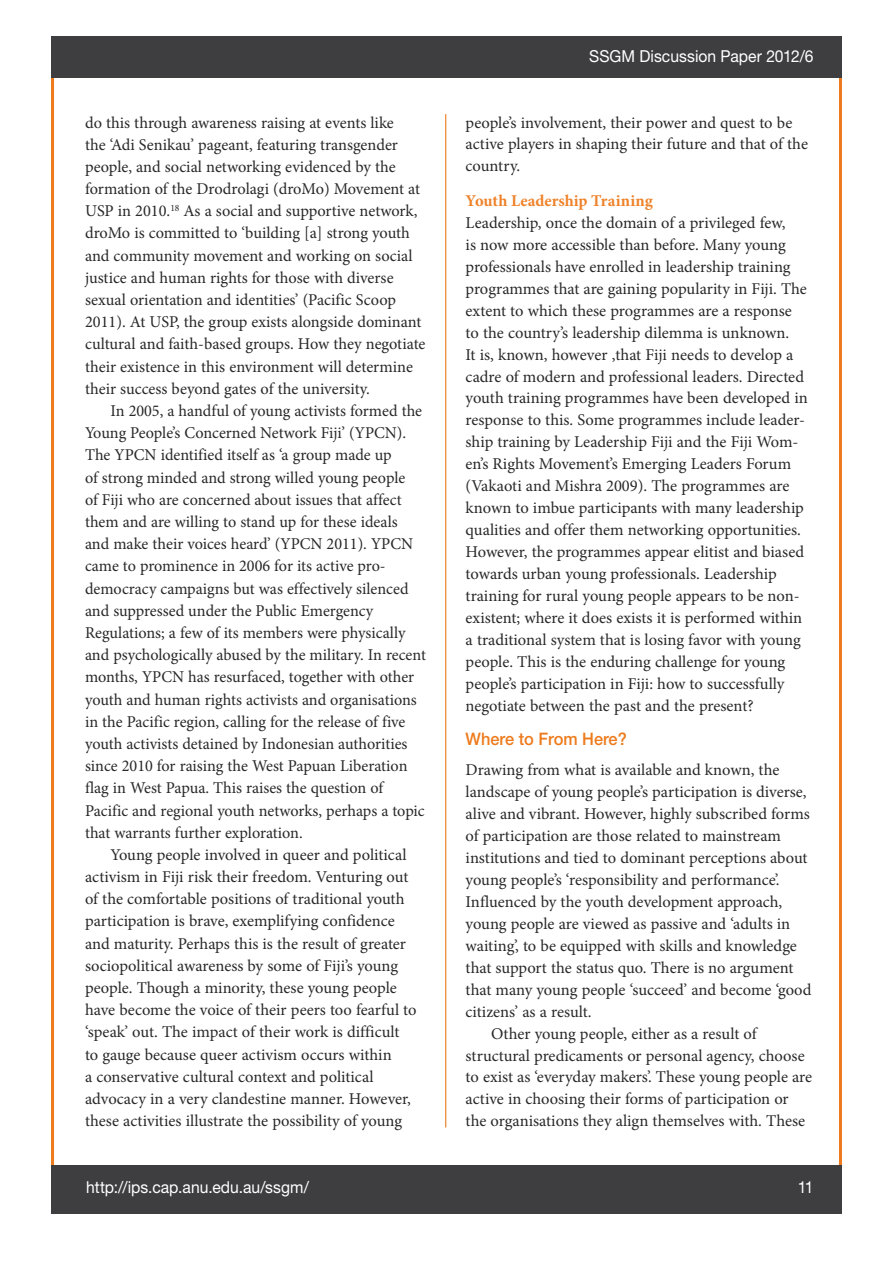
<style>
.page{position:relative;width:893px;height:1263px;background:#fff}
.page>*{position:absolute;margin:0;border:0;box-sizing:border-box;transform-origin:0 0}
.t1{font:500 17.25px "Helvetica Neue LT Std";color:#ed7b1d;scale:.95 1}
.t2{font:16.5px/22.2px "Minion Pro";color:#282829}
.t3{font:16.5px "Helvetica Neue LT Std";color:#fff;scale:.95 1}
.t4{font:700 16.5px "Minion Pro";color:#ef8229}
</style>
<div class="page">
<div style="left:51px;top:1165px;width:790px;height:49px;background:#3e3d40"></div>
<hr style="left:445px;top:114px;width:1px;height:1013px;background:#ed7b1d">
<div style="left:51px;top:36px;width:791px;height:42px;background:#3e3d40"></div>
<p class="t2" style="left:85px;top:111px;width:342px">do this through awareness raising at events like<br>the ‘Adi Senikau’ pageant, featuring transgender people, and social networking evidenced by the formation of the Drodrolagi (droMo) Movement at USP in 2010.<sup>18</sup> As a social and supportive network, droMo is committed to ‘building [a] strong youth and community movement and working on social justice and human rights for those with diverse sexual orientation and identities’ (Pacific Scoop 2011). At USP, the group exists alongside dominant cultural and faith-based groups. How they negotiate their existence in this environment will determine their success beyond gates of the university.</p>
<p class="t2" style="left:85px;top:400px;width:342px;text-indent:26px">In 2005, a handful of young activists formed the Young People’s Concerned Network Fiji’ (YPCN).<br>The YPCN identified itself as ‘a group made up<br>of strong minded and strong willed young people<br>of Fiji who are concerned about issues that affect them and are willing to stand up for these ideals and make their voices heard’ (YPCN 2011). YPCN came to prominence in 2006 for its active pro&shy;democracy campaigns but was effectively silenced and suppressed under the Public Emergency Regulations; a few of its members were physically and psychologically abused by the military. In recent months, YPCN has resurfaced, together with other youth and human rights activists and organisations in the Pacific region, calling for the release of five youth activists detained by Indonesian authorities since 2010 for raising the West Papuan Liberation flag in West Papua. This raises the question of Pacific and regional youth networks, perhaps a topic that warrants further exploration.</p>
<p class="t2" style="left:85px;top:843px;width:333px;text-indent:26px">Young people involved in queer and political activism in Fiji risk their freedom. Venturing out of the comfortable positions of traditional youth participation is brave, exemplifying confidence and maturity. Perhaps this is the result of greater sociopolitical awareness by some of Fiji’s young people. Though a minority, these young people have become the voice of their peers too fearful to ‘speak’ out. The impact of their work is difficult to gauge because queer activism occurs within<br>a conservative cultural context and political advocacy in a very clandestine manner. However, these activities illustrate the possibility of young</p>
<p class="t3" style="left:589px;top:47px;width:238px">SSGM Discussion Paper 2012/6</p>
<p class="t2" style="left:466px;top:111px;width:344px">people’s involvement, their power and quest to be active players in shaping their future and that of the country.</p>
<p class="t4" style="left:466px;top:189px;width:189px">Youth Leadership Training</p>
<p class="t2" style="left:466px;top:212px;width:344px">Leadership, once the domain of a privileged few,<br>is now more accessible than before. Many young professionals have enrolled in leadership training programmes that are gaining popularity in Fiji. The extent to which these programmes are a response to the country’s leadership dilemma is unknown.<br>It is, known, however ,that Fiji needs to develop a cadre of modern and professional leaders. Directed youth training programmes have been developed in response to this. Some programmes include leader&shy;ship training by Leadership Fiji and the Fiji Wom&shy;en’s Rights Movement’s Emerging Leaders Forum (Vakaoti and Mishra 2009). The programmes are known to imbue participants with many leadership qualities and offer them networking opportunities.<br>However, the programmes appear elitist and biased towards urban young professionals. Leadership training for rural young people appears to be non&shy;existent; where it does exists it is performed within a traditional system that is losing favor with young people. This is the enduring challenge for young people’s participation in Fiji: how to successfully negotiate between the past and the present?</p>
<p class="t1" style="left:466px;top:728px;width:171px">Where to From Here?</p>
<p class="t2" style="left:466px;top:759px;width:315px">Drawing from what is available and known, the</p>
<p class="t2" style="left:466px;top:781px;width:342px">landscape of young people’s participation is diverse,</p>
<p class="t2" style="left:466px;top:803px;width:346px">alive and vibrant. However, highly subscribed forms</p>
<p class="t2" style="left:466px;top:825px;width:317px">of participation are those related to mainstream</p>
<p class="t2" style="left:466px;top:847px;width:343px">institutions and tied to dominant perceptions about</p>
<p class="t2" style="left:466px;top:869px;width:316px">young people’s ‘responsibility and performance’.</p>
<p class="t2" style="left:466px;top:891px;width:318px">Influenced by the youth development approach,</p>
<p class="t2" style="left:466px;top:913px;width:326px">young people are viewed as passive and ‘adults in</p>
<p class="t2" style="left:466px;top:934px;width:333px">waiting’, to be equipped with skills and knowledge</p>
<p class="t2" style="left:466px;top:956px;width:329px">that support the status quo. There is no argument</p>
<p class="t2" style="left:466px;top:978px;width:347px">that many young people ‘succeed’ and become ‘good</p>
<p class="t2" style="left:466px;top:1000px;width:128px">citizens’ as a result.</p>
<p class="t2" style="left:491px;top:1022px;width:267px">Other young people, either as a result of</p>
<p class="t2" style="left:466px;top:1044px;width:341px">structural predicaments or personal agency, choose</p>
<p class="t2" style="left:466px;top:1066px;width:348px">to exist as ‘everyday makers’. These young people are</p>
<p class="t2" style="left:466px;top:1088px;width:325px">active in choosing their forms of participation or</p>
<p class="t2" style="left:466px;top:1110px;width:341px">the organisations they align themselves with. These</p>
<p class="t3" style="left:86px;top:1177px;width:236px">http://ips.cap.anu.edu.au/ssgm/</p>
<p class="t3" style="left:798px;top:1177px;width:18px">11</p>
</div>
